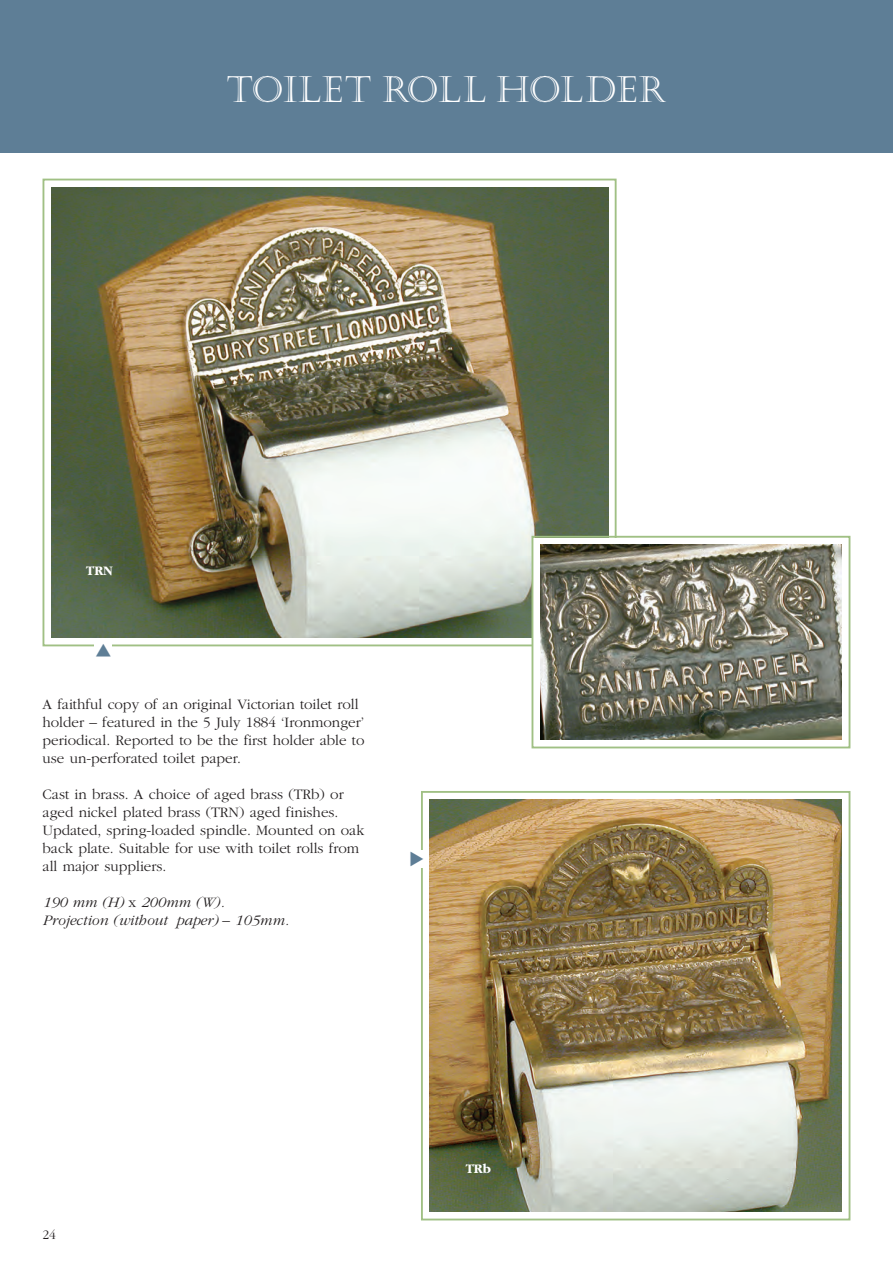
<style>
.page{position:relative;width:893px;height:1263px;background:#fff}
.page>*{position:absolute;margin:0;border:0;box-sizing:border-box;transform-origin:0 0}
.t1{font:36px "Castellar";color:#fff}
.t2{font:300 15px/18px "Garamond";color:#231f20}
.t3{font:italic 300 15px/17.9px "Garamond";color:#231f20}
.t4{font:700 13.5px "Garamond";color:#fff}
.t5{font:300 13.5px "Garamond";color:#231f20}
.s1{font-style:normal}
</style>
<div class="page">
<div style="left:0;top:0;width:893px;height:153px;background:#5e7e96"></div>
<div style="left:43px;top:179px;width:574px;height:467px;border:2px solid #a0c084"></div>
<img style="left:51px;top:187px;width:557px;height:451px">
<div style="left:421px;top:791px;width:429px;height:429px;border:2px solid #a0c084"></div>
<div style="left:533px;top:538px;width:316px;height:208px;background:#fff"></div>
<div style="left:531px;top:536px;width:319px;height:212px;border:2px solid #a0c084"></div>
<div style="left:409px;top:850px;width:15px;height:17px;background:#fff"></div>
<img style="left:540px;top:544px;width:302px;height:196px">
<img style="left:429px;top:799px;width:413px;height:413px">
<div style="left:95px;top:643px;width:17px;height:14px;background:#fff"></div>
<h1 class="t1" style="left:227px;top:69px;width:441px">TOILET ROLL HOLDER</h1>
<p class="t4" style="left:86px;top:566px;width:28px">TRN</p>
<p class="t2" style="left:43px;top:696px;width:323px">A faithful copy of an original Victorian toilet roll holder – featured in the 5 July 1884 ‘Ironmonger’ periodical. Reported to be the first holder able to use un-perforated toilet paper.</p>
<p class="t2" style="left:43px;top:786px;width:324px">Cast in brass. A choice of aged brass (TRb) or aged nickel plated brass (TRN) aged finishes.<br>Updated, spring-loaded spindle. Mounted on oak back plate. Suitable for use with toilet rolls from all major suppliers.</p>
<p class="t3" style="left:43px;top:894px;width:248px">190 mm (H) <span class="s1">x</span> 200mm (W).<br>Projection (without paper) – 105mm.</p>
<p class="t5" style="left:43px;top:1229px;width:15px">24</p>
<p class="t4" style="left:466px;top:1163px;width:27px">TRb</p>
</div>
